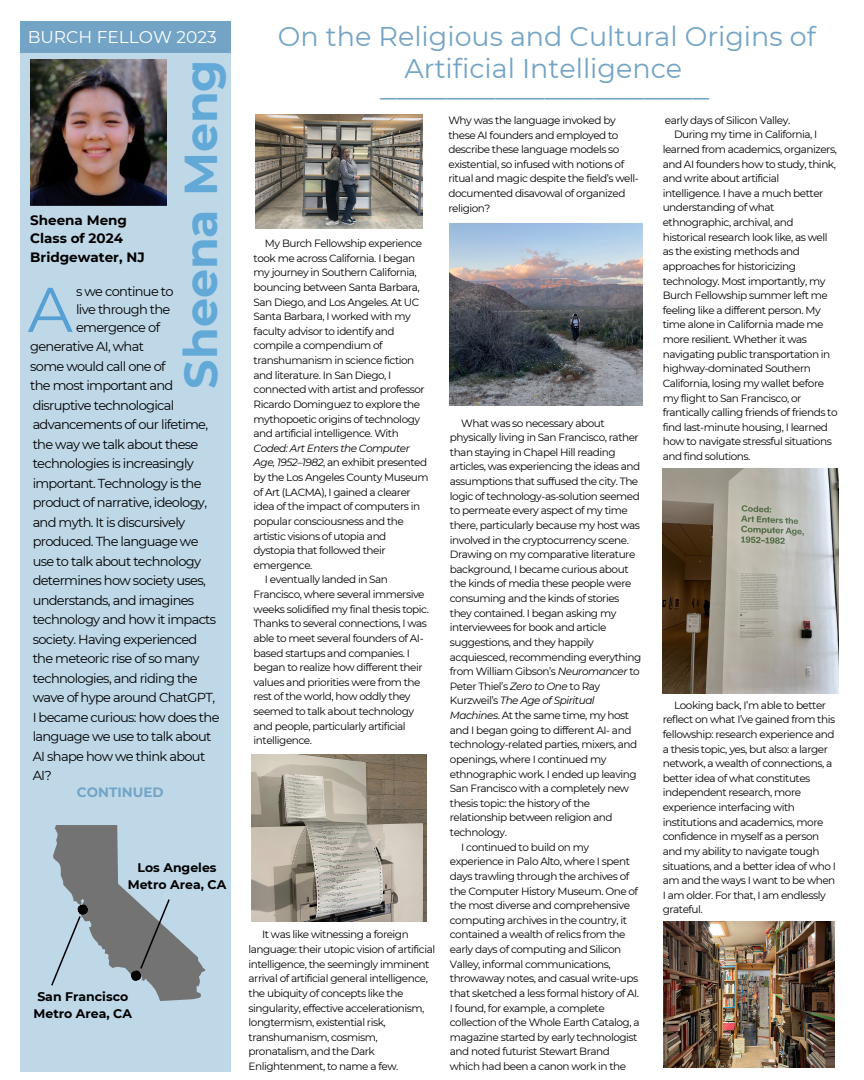
<style>
.page{position:relative;width:864px;height:1080px;background:#fff}
.page>*{position:absolute;margin:0;border:0;box-sizing:border-box;transform-origin:0 0}
.t1{font:63px "Montserrat";color:#56a0d4}
.t2{font:700 46px "Montserrat";color:#62a9d7}
.t3{font:32.9px "Montserrat";color:#73a4c6}
.t4{font:27px/32.2px "Montserrat";color:#73a4c6;text-align:center}
.t5{font:17px "Montserrat";color:#fff}
.t6{font:700 13.55px/18.8px "Montserrat";color:#000}
.t7{font:700 13.5px "Montserrat";color:#73a4c6}
.t8{font:13px/19.5px "Montserrat";letter-spacing:-.05em;color:#000}
.t9{font:700 12.5px/17.2px "Montserrat";color:#000;text-align:center}
.t10{font:10.5px/14.6px "Montserrat";letter-spacing:-.045em;color:#000}
.s1{font-style:italic}
</style>
<div class="page">
<div style="left:21px;top:52px;width:210px;height:1020px;background:#bfd8e8"></div>
<img style="left:30px;top:59px;width:136px;height:146px">
<div style="left:20px;top:21px;width:210px;height:31px;background:#73a4c6"></div>
<img style="left:251px;top:755px;width:176px;height:167px">
<img style="left:663px;top:468px;width:176px;height:225px">
<img style="left:450px;top:223px;width:193px;height:183px">
<img style="left:255px;top:115px;width:168px;height:114px">
<img style="left:664px;top:922px;width:171px;height:145px">
<svg style="left:51px;top:825px;width:155px;height:176px"></svg>
<p class="t5" style="left:28px;top:26px;width:190px">BURCH FELLOW 2023</p>
<h6 class="t6" style="left:30px;top:210px;width:116px">Sheena Meng<br>Class of 2024<br>Bridgewater, NJ</h6>
<h4 class="t1" style="left:28px;top:271px;width:47px">A</h4>
<p class="t8" style="left:76px;top:282px;width:99px;line-height:18px">s we continue to live through the emergence of</p>
<p class="t8" style="left:30px;top:337px;width:145px">generative AI, what some would call one of the most important and</p>
<p class="t2" style="left:173px;top:389px;width:331px;rotate:-90deg">Sheena Meng</p>
<h2 class="t8" style="left:33px;top:395px;width:188px">disruptive technological advancements of our lifetime, the way we talk about these technologies is increasingly important. Technology is the product of narrative, ideology, and myth. It is discursively produced. The language we use to talk about technology determines how society uses, understands, and imagines technology and how it impacts society. Having experienced the meteoric rise of so many technologies, and riding the wave of hype around ChatGPT,<br>I became curious: how does the language we use to talk about<br>AI shape how we think about<br>AI?</h2>
<h5 class="t7" style="left:77px;top:784px;width:88px">CONTINUED</h5>
<p class="t9" style="left:128px;top:859px;width:100px">Los Angeles<br>Metro Area, CA</p>
<h5 class="t9" style="left:34px;top:988px;width:100px">San Francisco<br>Metro Area, CA</h5>
<h6 class="t4" style="left:278px;top:20px;width:539px">On the Religious and Cultural Origins of<br>Artificial Intelligence</h6>
<h6 class="t3" style="left:380px;top:66px;width:330px">____________________</h6>
<p class="t10" style="left:254px;top:236px;width:177px;text-indent:11px">My Burch Fellowship experience took me across California. I began my journey in Southern California, bouncing between Santa Barbara,<br>San Diego, and Los Angeles. At UC<br>Santa Barbara, I worked with my faculty advisor to identify and compile a compendium of transhumanism in science fiction and literature. In San Diego, I connected with artist and professor<br>Ricardo Dominguez to explore the mythopoetic origins of technology and artificial intelligence. With<br><span class="s1">Coded: Art Enters the Computer<br>Age, 1952–1982</span>, an exhibit presented by the Los Angeles County Museum of Art (LACMA), I gained a clearer idea of the impact of computers in popular consciousness and the artistic visions of utopia and dystopia that followed their emergence.</p>
<p class="t10" style="left:254px;top:572px;width:177px;text-indent:11px">I eventually landed in San<br>Francisco, where several immersive weeks solidified my final thesis topic.<br>Thanks to several connections, I was able to meet several founders of AI&shy;based startups and companies. I began to realize how different their values and priorities were from the rest of the world, how oddly they seemed to talk about technology and people, particularly artificial intelligence.</p>
<p class="t10" style="left:249px;top:927px;width:188px;text-indent:14px">It was like witnessing a foreign language: their utopic vision of artificial intelligence, the seemingly imminent arrival of artificial general intelligence, the ubiquity of concepts like the singularity, effective accelerationism, longtermism, existential risk, transhumanism, cosmism, pronatalism, and the Dark Enlightenment, to name a few.</p>
<p class="t10" style="left:448px;top:113px;width:192px">Why was the language invoked by these AI founders and employed to describe these language models so existential, so infused with notions of ritual and magic despite the field’s well&shy;documented disavowal of organized religion?</p>
<p class="t10" style="left:450px;top:416px;width:193px;text-indent:11px">What was so necessary about physically living in San Francisco, rather than staying in Chapel Hill reading articles, was experiencing the ideas and assumptions that suffused the city. The logic of technology-as-solution seemed to permeate every aspect of my time there, particularly because my host was involved in the cryptocurrency scene.<br>Drawing on my comparative literature background, I became curious about the kinds of media these people were consuming and the kinds of stories they contained. I began asking my interviewees for book and article suggestions, and they happily acquiesced, recommending everything from William Gibson’s <span class="s1">Neuromancer</span> to Peter Thiel’s <span class="s1">Zero to One</span> to Ray Kurzweil’s <span class="s1">The Age of Spiritual Machines</span>. At the same time, my host and I began going to different AI- and technology-related parties, mixers, and openings, where I continued my ethnographic work. I ended up leaving San Francisco with a completely new thesis topic: the history of the relationship between religion and technology.</p>
<p class="t10" style="left:450px;top:840px;width:191px;text-indent:11px">I continued to build on my experience in Palo Alto, where I spent days trawling through the archives of the Computer History Museum. One of the most diverse and comprehensive computing archives in the country, it contained a wealth of relics from the early days of computing and Silicon Valley, informal communications, throwaway notes, and casual write-ups that sketched a less formal history of AI.<br>I found, for example, a complete collection of the Whole Earth Catalog, a magazine started by early technologist and noted futurist Stewart Brand which had been a canon work in the</p>
<h3 class="t10" style="left:665px;top:113px;width:127px">early days of Silicon Valley.</h3>
<h1 class="t10" style="left:663px;top:127px;width:176px;text-indent:11px">During my time in California, I learned from academics, organizers, and AI founders how to study, think, and write about artificial intelligence. I have a much better understanding of what ethnographic, archival, and historical research look like, as well as the existing methods and approaches for historicizing technology. Most importantly, my<br>Burch Fellowship summer left me feeling like a different person. My time alone in California made me more resilient. Whether it was navigating public transportation in highway-dominated Southern<br>California, losing my wallet before my flight to San Francisco, or frantically calling friends of friends to find last-minute housing, I learned how to navigate stressful situations and find solutions.</h1>
<h5 class="t10" style="left:663px;top:698px;width:175px;text-indent:11px">Looking back, I’m able to better reflect on what I’ve gained from this fellowship: research experience and a thesis topic, yes, but also: a larger network, a wealth of connections, a better idea of what constitutes independent research, more experience interfacing with institutions and academics, more confidence in myself as a person and my ability to navigate tough situations, and a better idea of who I am and the ways I want to be when<br>I am older. For that, I am endlessly grateful.</h5>
</div>
